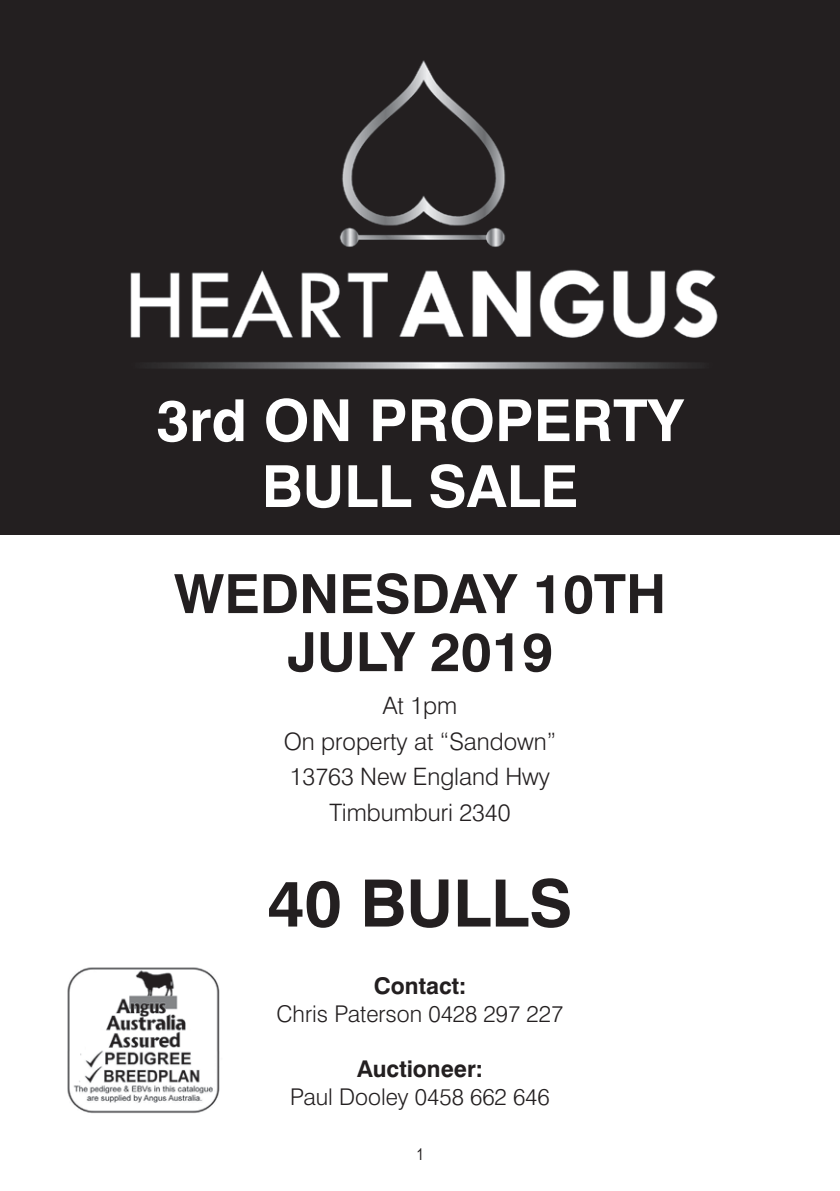
<style>
.page{position:relative;width:840px;height:1191px;background:#fff}
.page>*{position:absolute;margin:0;border:0;box-sizing:border-box;transform-origin:0 0}
.t1{font:700 65.2px "Swiss 721 BT";color:#231f20}
.t2{font:700 58px/65.8px "Swiss 721 BT";color:#fff;text-align:center}
.t3{font:700 54px/58px "Swiss 721 BT";color:#231f20;text-align:center}
.t4{font:300 24px/35.4px "Swiss 721 BT";color:#231f20;text-align:center}
.t5{font:300 23px "Swiss 721 BT";color:#231f20}
.t6{font:700 23px "Swiss 721 BT";color:#231f20}
.t7{font:16px "Arial Narrow";color:#231f20}
</style>
<div class="page">
<div style="left:0;top:0;width:839px;height:534px;background:#231f20"></div>
<img style="left:130px;top:60px;width:588px;height:310px">
<img style="left:67px;top:967px;width:153px;height:147px">
<h2 class="t2" style="left:156px;top:387px;width:528px">3rd ON PROPERTY<br>BULL SALE</h2>
<h3 class="t3" style="left:174px;top:564px;width:493px">WEDNESDAY 10TH<br>JULY 2019</h3>
<p class="t4" style="left:283px;top:688px;width:274px">At 1pm<br>On property at “Sandown”<br>13763 New England Hwy<br>Timbumburi 2340</p>
<h1 class="t1" style="left:267px;top:863px;width:306px">40 BULLS</h1>
<p class="t6" style="left:373px;top:972px;width:94px">Contact:</p>
<p class="t5" style="left:276px;top:999px;width:288px">Chris Paterson 0428 297 227</p>
<p class="t6" style="left:357px;top:1055px;width:127px">Auctioneer:</p>
<p class="t5" style="left:290px;top:1082px;width:261px">Paul Dooley 0458 662 646</p>
<p class="t7" style="left:416px;top:1142px;width:9px">1</p>
</div>
